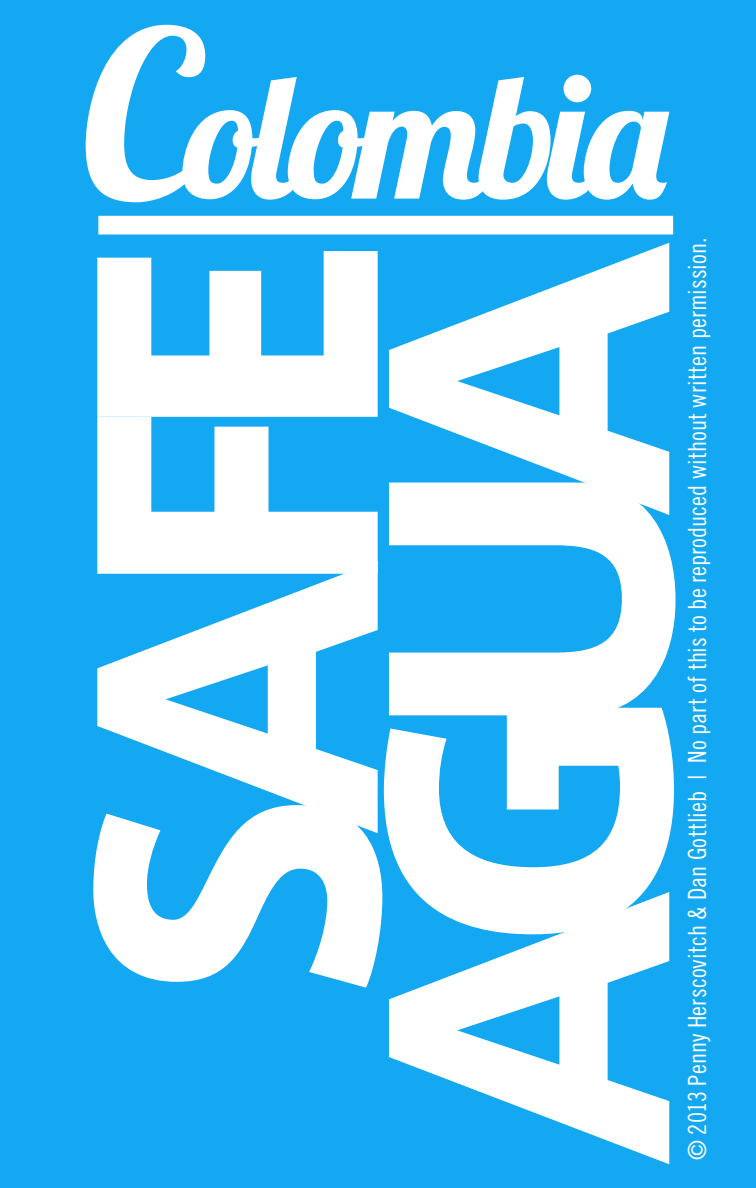
<style>
.page{position:relative;width:756px;height:1188px;background:#14a8f2}
.page>*{position:absolute;margin:0;border:0;box-sizing:border-box;transform-origin:0 0}
.t1{font:800 387.3px/309.3px "Axis Std";color:#fff;text-align:center}
.t2{font:800 365.1px/291.6px "Axis Std";letter-spacing:-.15em;color:#fff;text-align:center}
.t3{font:173.7px "Lobster 1.4";letter-spacing:-.05em;color:#fff}
.t4{font:24.9px "Trade Gothic LT Std Cn 18";letter-spacing:.005em;color:#fff}
.s1{font-size:231.6px}
</style>
<div class="page">
<div style="left:98px;top:216px;width:575px;height:19px;background:#fff"></div>
<h1 class="t1" style="left:43px;top:635px;width:757px;rotate:-90deg">SA<br>AGU</h1>
<h3 class="t3" style="left:81px;top:25px;width:587px"><span class="s1">C</span>olombia</h3>
<h2 class="t2" style="left:75px;top:1164px;width:933px;rotate:-90deg">SAFE<br>AGUA</h2>
<p class="t4" style="left:682px;top:1160px;width:924px;rotate:-90deg">© 2013 Penny Herscovitch &amp; Dan Gottlieb | No part of this to be reproduced without written permission.</p>
</div>
